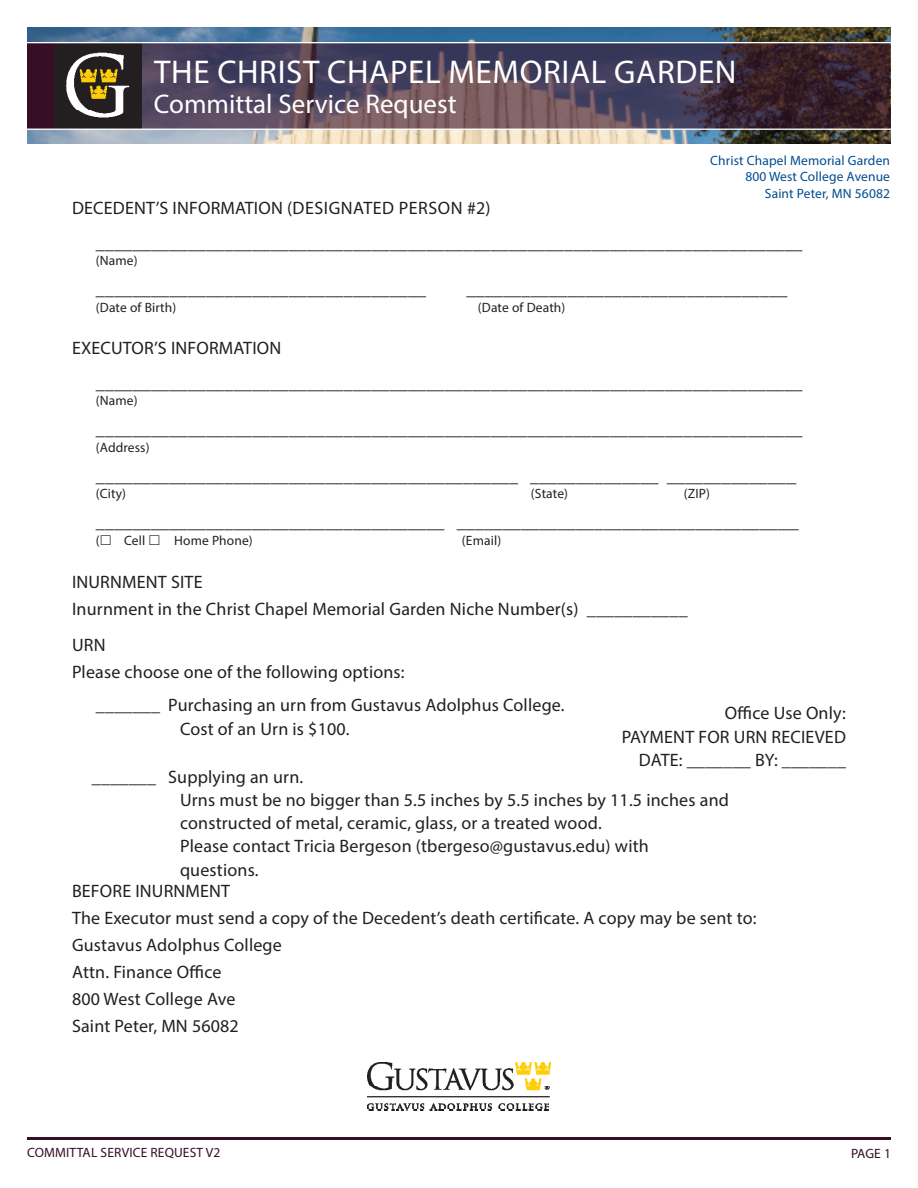
<style>
.page{position:relative;width:918px;height:1188px;background:#fff}
.page>*{position:absolute;margin:0;border:0;box-sizing:border-box;transform-origin:0 0}
.t1{font:33px "Myriad Pro";letter-spacing:.02em;color:#fff}
.t2{font:27px "Myriad Pro";color:#fff}
.t3{font:18px/23.2px "Myriad Pro";letter-spacing:.01em;color:#231f20}
.t4{font:13.5px "Myriad Pro";letter-spacing:.01em;color:#231f20}
.t5{font:13.5px "Myriad Pro";letter-spacing:.01em;color:#004c8e}
.t6{font:13.5px "Myriad Pro";letter-spacing:.01em;color:#360f27}
</style>
<div class="page">
<img style="left:27px;top:27px;width:863px;height:117px">
<hr style="left:27px;top:1137px;width:864px;height:3px;background:#360f27">
<svg style="left:141px;top:43px;width:749px;height:86px;background:#4e4053"></svg>
<div style="left:27px;top:43px;width:27px;height:86px;background:#360f27"></div>
<svg style="left:54px;top:43px;width:87px;height:86px"></svg>
<img style="left:54px;top:43px;width:86px;height:85px">
<hr style="left:27px;top:129px;width:891px;height:1px;background:#fff">
<hr style="left:27px;top:42px;width:891px;height:1px;background:#fff">
<img style="left:367px;top:1063px;width:184px;height:48px">
<p class="t1" style="left:154px;top:51px;width:584px">THE CHRIST CHAPEL MEMORIAL GARDEN</p>
<p class="t2" style="left:154px;top:87px;width:304px">Committal Service Request</p>
<p class="t5" style="left:710px;top:152px;width:181px">Christ Chapel Memorial Garden</p>
<p class="t5" style="left:745px;top:169px;width:146px">800 West College Avenue</p>
<p class="t5" style="left:765px;top:185px;width:127px">Saint Peter, MN 56082</p>
<p class="t3" style="left:72px;top:196px;width:420px">DECEDENT’S INFORMATION (DESIGNATED PERSON #2)</p>
<p class="t3" style="left:96px;top:231px;width:708px">_____________________________________________________________________________</p>
<p class="t4" style="left:96px;top:252px;width:43px">(Name)</p>
<p class="t3" style="left:96px;top:277px;width:332px">____________________________________</p>
<p class="t3" style="left:466px;top:277px;width:323px">___________________________________</p>
<p class="t4" style="left:96px;top:299px;width:82px">(Date of Birth)</p>
<p class="t4" style="left:478px;top:299px;width:89px">(Date of Death)</p>
<p class="t3" style="left:72px;top:337px;width:211px">EXECUTOR’S INFORMATION</p>
<p class="t3" style="left:96px;top:371px;width:708px">_____________________________________________________________________________</p>
<p class="t4" style="left:96px;top:393px;width:43px">(Name)</p>
<p class="t3" style="left:96px;top:418px;width:708px">_____________________________________________________________________________</p>
<p class="t4" style="left:96px;top:439px;width:55px">(Address)</p>
<p class="t3" style="left:96px;top:464px;width:702px">______________________________________________ ______________ ______________</p>
<p class="t4" style="left:96px;top:486px;width:32px">(City)</p>
<p class="t4" style="left:531px;top:486px;width:39px">(State)</p>
<p class="t4" style="left:684px;top:486px;width:28px">(ZIP)</p>
<p class="t3" style="left:96px;top:511px;width:705px">______________________________________ _____________________________________</p>
<p class="t4" style="left:96px;top:532px;width:5px">(</p>
<p class="t4" style="left:124px;top:532px;width:23px">Cell</p>
<p class="t4" style="left:174px;top:532px;width:80px">Home Phone)</p>
<p class="t4" style="left:462px;top:532px;width:41px">(Email)</p>
<p class="t3" style="left:72px;top:570px;width:132px">INURNMENT SITE</p>
<p class="t3" style="left:72px;top:597px;width:617px">Inurnment in the Christ Chapel Memorial Garden Niche Number(s) ___________</p>
<p class="t3" style="left:72px;top:633px;width:35px">URN</p>
<p class="t3" style="left:72px;top:660px;width:334px">Please choose one of the following options:</p>
<p class="t3" style="left:96px;top:694px;width:470px">_______ Purchasing an urn from Gustavus Adolphus College.</p>
<p class="t3" style="left:180px;top:717px;width:171px">Cost of an Urn is $100.</p>
<p class="t3" style="left:92px;top:765px;width:213px">_______ Supplying an urn.</p>
<p class="t3" style="left:180px;top:788px;width:551px">Urns must be no bigger than 5.5 inches by 5.5 inches by 11.5 inches and constructed of metal, ceramic, glass, or a treated wood.<br>Please contact Tricia Bergeson (tbergeso@gustavus.edu) with questions.</p>
<p class="t3" style="left:72px;top:879px;width:160px">BEFORE INURNMENT</p>
<p class="t3" style="left:72px;top:906px;width:686px">The Executor must send a copy of the Decedent’s death certificate. A copy may be sent to:</p>
<p class="t3" style="left:72px;top:933px;width:211px">Gustavus Adolphus College</p>
<p class="t3" style="left:72px;top:960px;width:151px">Attn. Finance Office</p>
<p class="t3" style="left:72px;top:987px;width:165px">800 West College Ave</p>
<p class="t3" style="left:72px;top:1014px;width:168px">Saint Peter, MN 56082</p>
<p class="t3" style="left:725px;top:701px;width:123px">Office Use Only:</p>
<p class="t3" style="left:622px;top:725px;width:226px">PAYMENT FOR URN RECIEVED</p>
<p class="t3" style="left:639px;top:748px;width:209px">DATE: _______ BY: _______</p>
<p class="t6" style="left:27px;top:1145px;width:195px">COMMITTAL SERVICE REQUEST V2</p>
<p class="t6" style="left:851px;top:1145px;width:41px">PAGE 1</p>
</div>
